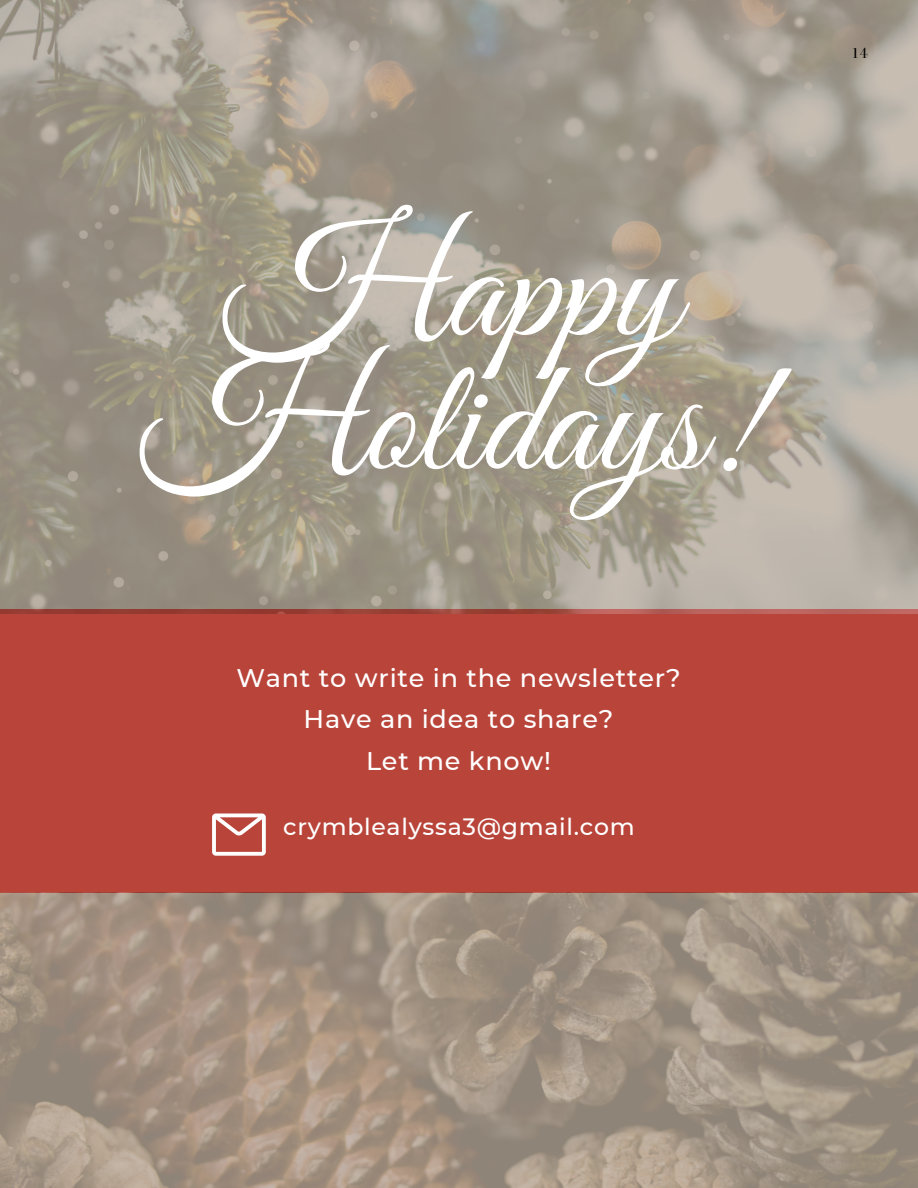
<style>
.page{position:relative;width:918px;height:1188px;background:#fff}
.page>*{position:absolute;margin:0;border:0;box-sizing:border-box;transform-origin:0 0}
.t1{font:162.15px "Great Vibes";color:#fff}
.t2{font:500 25.5px "Montserrat";letter-spacing:.03em;color:#fff}
.t3{font:500 23.55px "Montserrat";letter-spacing:.03em;color:#fff}
.t4{font:15px "Bodoni FLF";color:#000}
</style>
<div class="page">
<div style="left:0;top:609px;width:918px;height:284px;background:#b9453a"></div>
<svg style="left:212px;top:813px;width:54px;height:43px"></svg>
<img style="left:0;top:0;width:918px;height:613px">
<img style="left:0;top:893px;width:918px;height:295px">
<p class="t1" style="left:224px;top:197px;width:456px">Happy</p>
<p class="t1" style="left:141px;top:331px;width:622px">Holidays!</p>
<p class="t2" style="left:236px;top:662px;width:446px">Want to write in the newsletter?</p>
<p class="t2" style="left:304px;top:704px;width:311px">Have an idea to share?</p>
<p class="t2" style="left:366px;top:745px;width:186px">Let me know!</p>
<p class="t3" style="left:283px;top:812px;width:353px">crymblealyssa3@gmail.com</p>
<p class="t4" style="left:851px;top:45px;width:18px">14</p>
</div>
